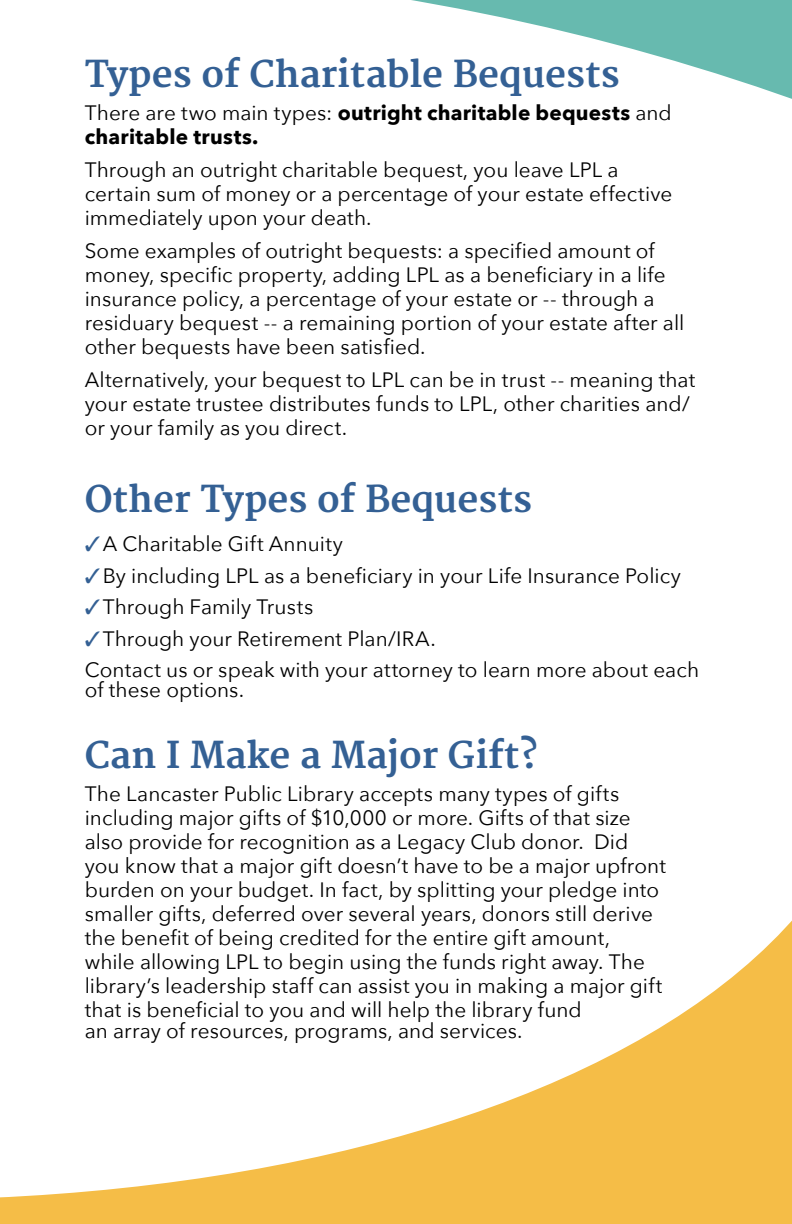
<style>
.page{position:relative;width:792px;height:1224px;background:#fff}
.page>*{position:absolute;margin:0;border:0;box-sizing:border-box;transform-origin:0 0}
.t1{font:700 36px "Merriweather";color:#346094}
.t2{font:20.8px/24px "Avenir Next";color:#000}
.t3{font:700 20.8px/24px "Avenir Next";letter-spacing:.01em;color:#000}
.s1{font-weight:400}
.s2{color:#346094}
</style>
<div class="page">
<svg style="left:411px;top:0;width:381px;height:99px"></svg>
<svg style="left:0;top:920px;width:792px;height:304px"></svg>
<h1 class="t1" style="left:85px;top:53px;width:536px">Types of Charitable Bequests</h1>
<p class="t3" style="left:85px;top:100px;width:589px"><span class="s1">There are two main types:</span> outright charitable bequests <span class="s1">and </span>charitable trusts.</p>
<p class="t2" style="left:85px;top:157px;width:589px">Through an outright charitable bequest, you leave LPL a certain sum of money or a percentage of your estate effective immediately upon your death.</p>
<p class="t2" style="left:85px;top:238px;width:601px">Some examples of outright bequests: a specified amount of money, specific property, adding LPL as a beneficiary in a life insurance policy, a percentage of your estate or -- through a residuary bequest -- a remaining portion of your estate after all other bequests have been satisfied.</p>
<p class="t2" style="left:85px;top:367px;width:612px">Alternatively, your bequest to LPL can be in trust -- meaning that your estate trustee distributes funds to LPL, other charities and/ or your family as you direct.</p>
<h1 class="t1" style="left:85px;top:478px;width:449px">Other Types of Bequests</h1>
<p class="t2" style="left:85px;top:531px;width:260px"><span class="s2">✓</span>A Charitable Gift Annuity</p>
<p class="t2" style="left:85px;top:562px;width:598px"><span class="s2">✓</span>By including LPL as a beneficiary in your Life Insurance Policy</p>
<p class="t2" style="left:85px;top:594px;width:230px"><span class="s2">✓</span>Through Family Trusts</p>
<p class="t2" style="left:85px;top:622px;width:616px;line-height:31.6px"><span class="s2">✓</span>Through your Retirement Plan/IRA.<br>Contact us or speak with your attorney to learn more about each</p>
<p class="t2" style="left:85px;top:677px;width:161px">of these options.</p>
<h1 class="t1" style="left:85px;top:735px;width:455px">Can I Make a Major Gift?</h1>
<p class="t2" style="left:85px;top:781px;width:583px">The Lancaster Public Library accepts many types of gifts including major gifts of $10,000 or more. Gifts of that size also provide for recognition as a Legacy Club donor. Did you know that a major gift doesn’t have to be a major upfront burden on your budget. In fact, by splitting your pledge into smaller gifts, deferred over several years, donors still derive the benefit of being credited for the entire gift amount,<br>while allowing LPL to begin using the funds right away. The library’s leadership staff can assist you in making a major gift that is beneficial to you and will help the library fund</p>
<p class="t2" style="left:85px;top:1018px;width:439px">an array of resources, programs, and services.</p>
</div>
